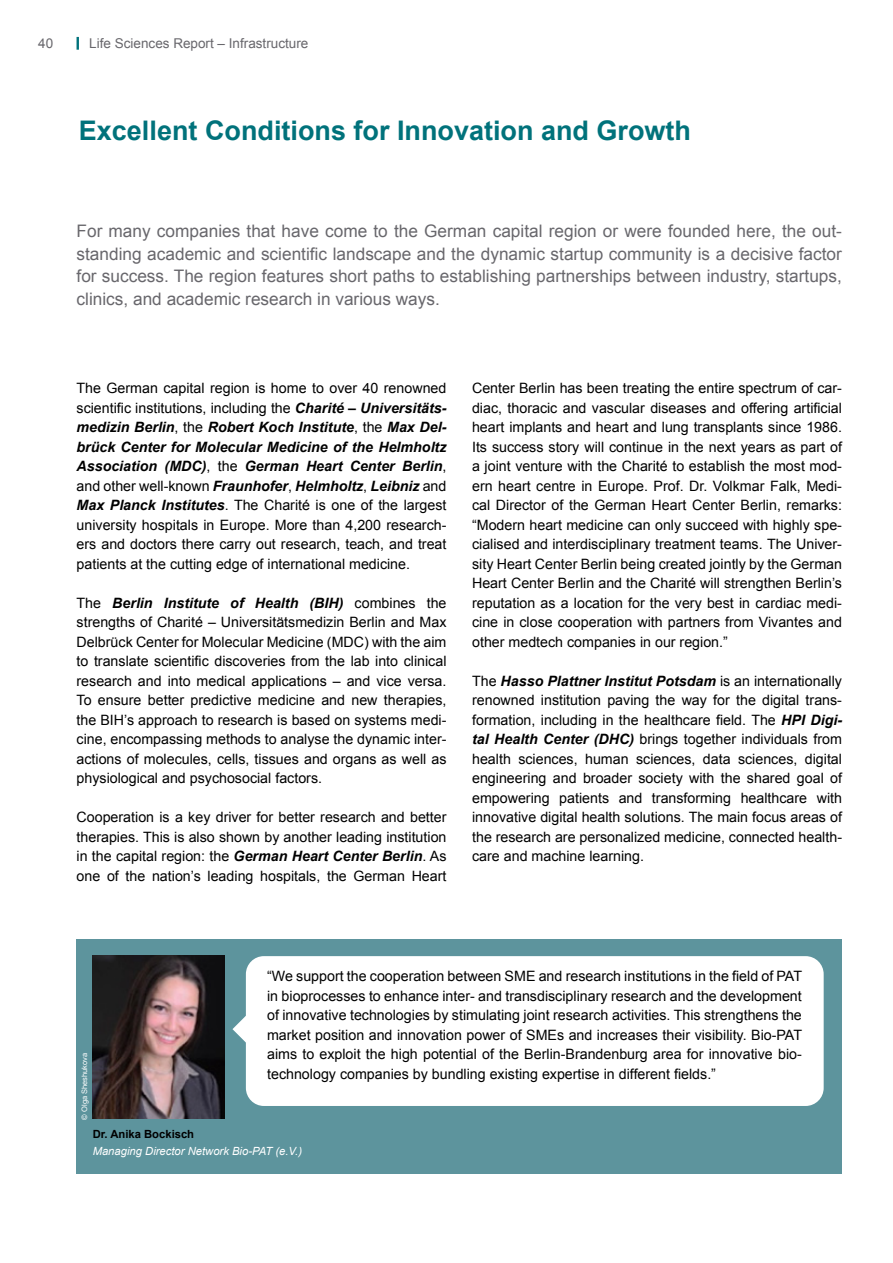
<style>
.page{position:relative;width:893px;height:1263px;background:#fff}
.page>*{position:absolute;margin:0;border:0;box-sizing:border-box;transform-origin:0 0}
.t1{font:700 27px "Arial";color:#00727b}
.t2{font:17.25px/22.5px "Arial";color:#68676c;text-align:justify}
.t3{font:14.25px/19.5px "Arial";color:#000;text-align:justify}
.t4{font:13.5px "Arial";color:#68676c}
.t5{font:italic 11.25px "Arial";color:#fff}
.t6{font:700 11.25px "Arial";color:#000}
.t7{font:7.5px "Arial";color:#fff}
.s1{font-weight:700;font-style:italic}
</style>
<div class="page">
<svg style="left:77px;top:37px;width:2px;height:13px"></svg>
<div style="left:77px;top:939px;width:765px;height:235px;background:#5d949d"></div>
<div style="left:246px;top:956px;width:578px;height:150px;background:#fff;border-radius:18px"></div>
<svg style="left:232px;top:1016px;width:14px;height:26px"></svg>
<img style="left:93px;top:955px;width:131px;height:164px">
<p class="t4" style="left:38px;top:35px;width:17px">40</p>
<p class="t4" style="left:89px;top:35px;width:221px">Life Sciences Report – Infrastructure</p>
<h1 class="t1" style="left:79px;top:113px;width:614px">Excellent Conditions for Innovation and Growth</h1>
<p class="t2" style="left:77px;top:220px;width:767px">For many companies that have come to the German capital region or were founded here, the out&shy;standing academic and scientific landscape and the dynamic startup community is a decisive factor for success. The region features short paths to establishing partnerships between industry, startups, clinics, and academic research in various ways.</p>
<p class="t3" style="left:77px;top:379px;width:372px">The German capital region is home to over 40 renowned scientific institutions, including the <span class="s1">Charité – Universitäts&shy;medizin Berlin</span>, the <span class="s1">Robert Koch Institute</span>, the <span class="s1">Max Del&shy;brück Center for Molecular Medicine of the Helmholtz Association (MDC)</span>, the <span class="s1">German Heart Center Berlin</span>, and other well-known <span class="s1">Fraunhofer</span>, <span class="s1">Helmholtz</span>, <span class="s1">Leibniz</span> and <span class="s1">Max Planck Institutes</span>. The Charité is one of the largest university hospitals in Europe. More than 4,200 research&shy;ers and doctors there carry out research, teach, and treat patients at the cutting edge of international medicine.</p>
<p class="t3" style="left:77px;top:593px;width:371px">The <span class="s1">Berlin Institute of Health (BIH)</span> combines the strengths of Charité – Universitätsmedizin Berlin and Max Delbrück Center for Molecular Medicine (MDC) with the aim to translate scientific discoveries from the lab into clinical research and into medical applications – and vice versa.<br>To ensure better predictive medicine and new therapies, the BIH’s approach to research is based on systems medi&shy;cine, encompassing methods to analyse the dynamic inter&shy;actions of molecules, cells, tissues and organs as well as physiological and psychosocial factors.</p>
<p class="t3" style="left:77px;top:808px;width:371px">Cooperation is a key driver for better research and better therapies. This is also shown by another leading institution in the capital region: the <span class="s1">German Heart Center Berlin</span>. As one of the nation’s leading hospitals, the German Heart</p>
<p class="t3" style="left:472px;top:379px;width:371px">Center Berlin has been treating the entire spectrum of car&shy;diac, thoracic and vascular diseases and offering artificial heart implants and heart and lung transplants since 1986.<br>Its success story will continue in the next years as part of a joint venture with the Charité to establish the most mod&shy;ern heart centre in Europe. Prof. Dr. Volkmar Falk, Medi&shy;cal Director of the German Heart Center Berlin, remarks: “Modern heart medicine can only succeed with highly spe&shy;cialised and interdisciplinary treatment teams. The Univer&shy;sity Heart Center Berlin being created jointly by the German Heart Center Berlin and the Charité will strengthen Berlin’s reputation as a location for the very best in cardiac medi&shy;cine in close cooperation with partners from Vivantes and other medtech companies in our region.”</p>
<p class="t3" style="left:472px;top:671px;width:372px">The <span class="s1">Hasso Plattner Institut Potsdam</span> is an internationally renowned institution paving the way for the digital trans&shy;formation, including in the healthcare field. The <span class="s1">HPI Digi&shy;tal Health Center (DHC)</span> brings together individuals from health sciences, human sciences, data sciences, digital engineering and broader society with the shared goal of empowering patients and transforming healthcare with innovative digital health solutions. The main focus areas of the research are personalized medicine, connected health&shy;care and machine learning.</p>
<p class="t7" style="left:80px;top:1119px;width:68px;rotate:-90deg">© Olga Sheshukova</p>
<p class="t3" style="left:267px;top:967px;width:536px">“We support the cooperation between SME and research institutions in the field of PAT in bioprocesses to enhance inter- and transdisciplinary research and the development of innovative technologies by stimulating joint research activities. This strengthens the market position and innovation power of SMEs and increases their visibility. Bio-PAT aims to exploit the high potential of the Berlin-Brandenburg area for innovative bio&shy;technology companies by bundling existing expertise in different fields.”</p>
<p class="t6" style="left:93px;top:1127px;width:103px">Dr. Anika Bockisch</p>
<p class="t5" style="left:93px;top:1143px;width:211px">Managing Director Network Bio-PAT (e.V.)</p>
</div>
